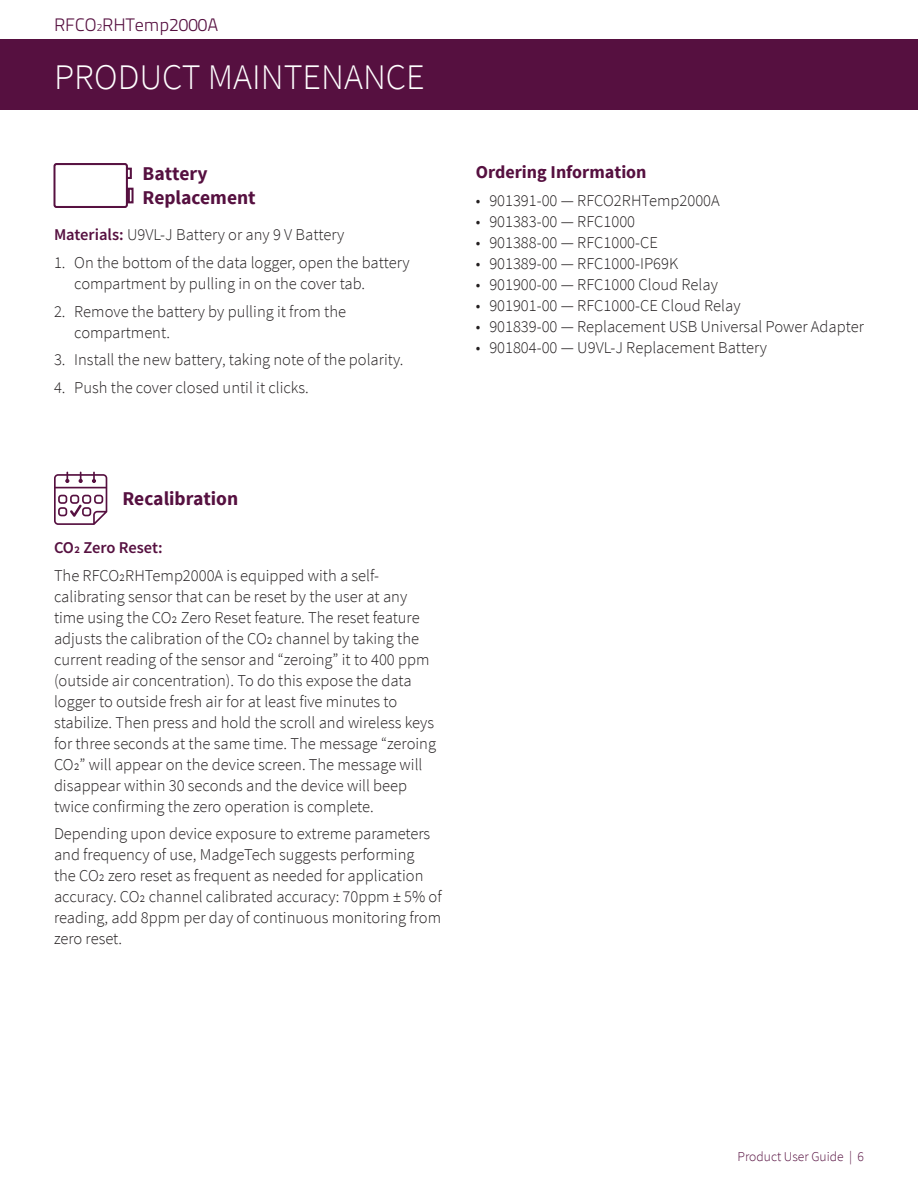
<style>
.page{position:relative;width:918px;height:1188px;background:#fff}
.page>*{position:absolute;margin:0;border:0;box-sizing:border-box;transform-origin:0 0}
.t1{font:300 36px "Source Sans Pro";color:#fff}
.t2{font:700 19.5px/24px "Source Sans Pro";color:#561040}
.Subheads{font:700 18px "Source Sans Pro";color:#561040}
.t3{font:300 18px "Titillium Text 22 L";color:#561040}
.t4{font:300 16.5px/21px "Source Sans Pro";color:#231f20}
.t5{font:600 16.5px "Source Sans Pro";letter-spacing:-.01em;color:#561040}
.t6{font:300 13.5px "Source Sans Pro";color:#561040}
.s1{font-size:10.5px}
.s2{font-weight:600;color:#561040}
</style>
<div class="page">
<div style="left:0;top:39px;width:918px;height:71px;background:#561040"></div>
<svg style="left:54px;top:472px;width:53px;height:53px"></svg>
<svg style="left:54px;top:163px;width:79px;height:45px"></svg>
<p class="t3" style="left:54px;top:11px;width:166px">RFCO<span class="s1">2</span>RHTemp2000A</p>
<p class="t1" style="left:54px;top:55px;width:372px">PRODUCT MAINTENANCE</p>
<p class="t2" style="left:143px;top:162px;width:115px">Battery<br>Replacement</p>
<p class="t4" style="left:54px;top:224px;width:292px"><span class="s2">Materials:</span> U9VL-J Battery or any 9 V Battery</p>
<p class="t4" style="left:74px;top:252px;width:337px;text-indent:-20px">1. On the bottom of the data logger, open the battery compartment by pulling in on the cover tab.</p>
<p class="t4" style="left:74px;top:301px;width:273px;text-indent:-20px">2. Remove the battery by pulling it from the compartment.</p>
<p class="t4" style="left:54px;top:349px;width:351px">3. Install the new battery, taking note of the polarity.</p>
<p class="t4" style="left:54px;top:377px;width:256px">4. Push the cover closed until it clicks.</p>
<p class="Subheads" style="left:476px;top:161px;width:172px">Ordering Information</p>
<p class="t4" style="left:476px;top:190px;width:246px">• 901391-00 — RFCO2RHTemp2000A</p>
<p class="t4" style="left:476px;top:211px;width:161px">• 901383-00 — RFC1000</p>
<p class="t4" style="left:476px;top:232px;width:184px">• 901388-00 — RFC1000-CE</p>
<p class="t4" style="left:476px;top:253px;width:204px">• 901389-00 — RFC1000-IP69K</p>
<p class="t4" style="left:476px;top:274px;width:243px">• 901900-00 — RFC1000 Cloud Relay</p>
<p class="t4" style="left:476px;top:295px;width:266px">• 901901-00 — RFC1000-CE Cloud Relay</p>
<p class="t4" style="left:476px;top:316px;width:390px">• 901839-00 — Replacement USB Universal Power Adapter</p>
<p class="t4" style="left:476px;top:337px;width:293px">• 901804-00 — U9VL-J Replacement Battery</p>
<p class="t2" style="left:122px;top:487px;width:117px">Recalibration</p>
<p class="t5" style="left:54px;top:536px;width:110px">CO2 Zero Reset:</p>
<p class="t4" style="left:54px;top:565px;width:384px">The RFCO2RHTemp2000A is equipped with a self&shy;calibrating sensor that can be reset by the user at any time using the CO2 Zero Reset feature. The reset feature adjusts the calibration of the CO2 channel by taking the current reading of the sensor and “zeroing” it to 400 ppm (outside air concentration). To do this expose the data logger to outside fresh air for at least five minutes to stabilize. Then press and hold the scroll and wireless keys for three seconds at the same time. The message “zeroing CO2” will appear on the device screen. The message will disappear within 30 seconds and the device will beep twice confirming the zero operation is complete.</p>
<p class="t4" style="left:54px;top:823px;width:389px">Depending upon device exposure to extreme parameters and frequency of use, MadgeTech suggests performing<br>the CO2 zero reset as frequent as needed for application accuracy. CO2 channel calibrated accuracy: 70ppm ± 5% of reading, add 8ppm per day of continuous monitoring from zero reset.</p>
<p class="t6" style="left:738px;top:1148px;width:128px">Product User Guide | 6</p>
</div>
